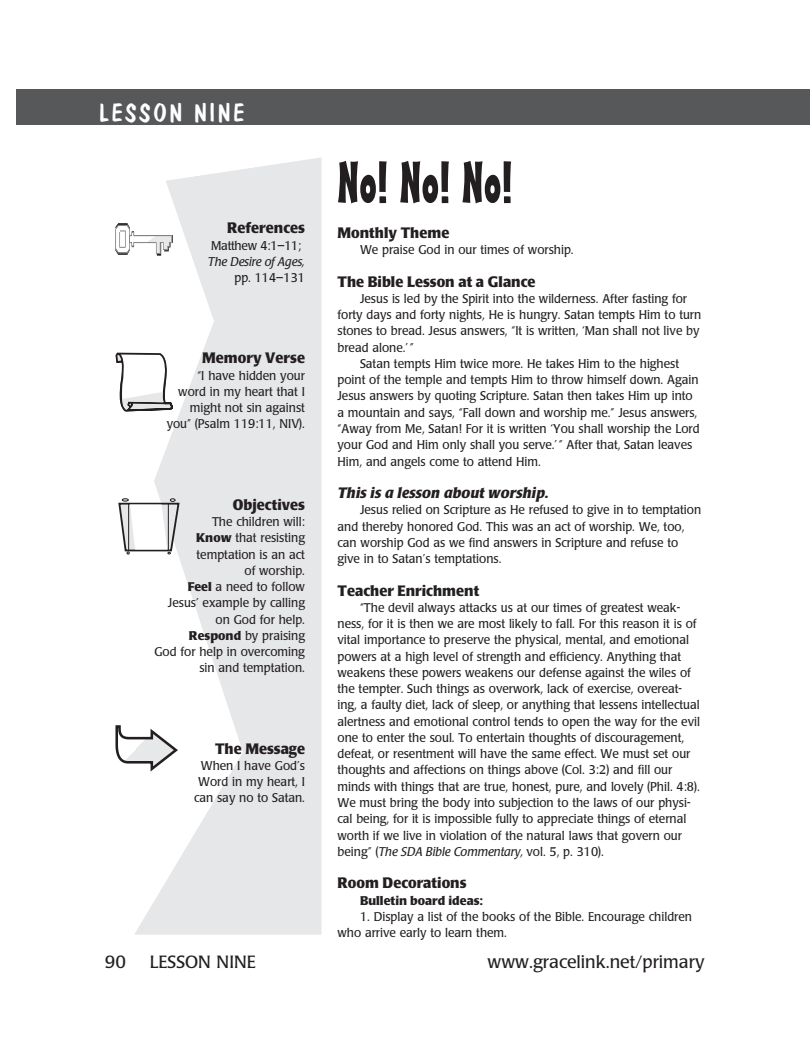
<style>
.page{position:relative;width:810px;height:1047px;background:#fff}
.page>*{position:absolute;margin:0;border:0;box-sizing:border-box;transform-origin:0 0}
.Lesson_title{font:57.5px "Mister Earl BT";color:#231f20}
.t1{font:25px "Dom Casual D";letter-spacing:.1em;color:#fff}
.t2{font:17.5px "Poppl Laudatio";color:#231f20}
.subhead{font:700 15px "Poppl Laudatio";color:#231f20;scale:.95 1}
.subhead-right{font:700 15px "Poppl Laudatio";color:#231f20;scale:.95 1}
.subhead-2{font:italic 700 15px "Poppl Laudatio";color:#231f20}
.body{font:12.5px/16.2px "Poppl Laudatio";color:#231f20;scale:.95 1}
.body-right{font:12.5px "Poppl Laudatio";color:#231f20;scale:.95 1}
.body-right-2{font:12.5px/16.2px "Poppl Laudatio";letter-spacing:-.02em;color:#231f20;text-align:right;scale:.95 1}
.body-2{font:700 12.5px "Poppl Laudatio";color:#231f20}
.s1{font-style:italic}
.s2{font-weight:700}
</style>
<div class="page">
<div style="left:17px;top:89px;width:748px;height:36px;background:#57585a"></div>
<div style="left:765px;top:89px;width:45px;height:36px;background:#57585a"></div>
<svg style="left:134px;top:158px;width:187px;height:776px;fill:#e6e7e9"></svg>
<svg style="left:115px;top:223px;width:58px;height:32px"></svg>
<svg style="left:115px;top:352px;width:58px;height:59px"></svg>
<svg style="left:118px;top:498px;width:62px;height:56px"></svg>
<hr style="left:128px;top:503px;width:1px;height:47px;background:#231f20">
<hr style="left:168px;top:503px;width:1px;height:47px;background:#231f20">
<svg style="left:115px;top:725px;width:63px;height:46px"></svg>
<p class="t1" style="left:99px;top:98px;width:147px">LESSON NINE</p>
<p class="subhead-right" style="left:227px;top:219px;width:83px">References</p>
<p class="body-right-2" style="left:208px;top:237px;width:104px">Matthew 4:1–11;<br><span class="s1">The Desire of Ages, </span>pp. 114–131</p>
<p class="subhead-right" style="left:202px;top:349px;width:110px">Memory Verse</p>
<p class="body-right" style="left:197px;top:368px;width:115px">“I have hidden your</p>
<p class="body-right" style="left:178px;top:384px;width:135px">word in my heart that I</p>
<p class="body-right" style="left:190px;top:401px;width:123px">might not sin against</p>
<p class="body-right" style="left:167px;top:417px;width:147px">you” (Psalm 119:11, NIV).</p>
<p class="subhead-right" style="left:233px;top:496px;width:77px">Objectives</p>
<p class="body-right" style="left:212px;top:514px;width:99px">The children will:</p>
<p class="body-right" style="left:196px;top:531px;width:116px"><span class="s2">Know</span> that resisting</p>
<p class="body-right" style="left:197px;top:547px;width:116px">temptation is an act</p>
<p class="body-right" style="left:245px;top:563px;width:65px">of worship.</p>
<p class="body-right" style="left:188px;top:579px;width:125px"><span class="s2">Feel</span> a need to follow</p>
<p class="body-right" style="left:168px;top:596px;width:146px">Jesus’ example by calling</p>
<p class="body-right" style="left:216px;top:612px;width:96px">on God for help.</p>
<p class="body-right" style="left:189px;top:628px;width:124px"><span class="s2">Respond</span> by praising</p>
<p class="body-right" style="left:154px;top:644px;width:160px">God for help in overcoming</p>
<p class="body-right" style="left:199px;top:661px;width:113px">sin and temptation.</p>
<p class="subhead-right" style="left:215px;top:739px;width:96px">The Message</p>
<p class="body-right" style="left:201px;top:758px;width:111px">When I have God’s</p>
<p class="body-right" style="left:198px;top:774px;width:114px">Word in my heart, I</p>
<p class="body-right" style="left:194px;top:791px;width:118px">can say no to Satan.</p>
<p class="Lesson_title" style="left:338px;top:147px;width:177px">No! No! No!</p>
<p class="subhead" style="left:338px;top:224px;width:119px">Monthly Theme</p>
<p class="body" style="left:360px;top:242px;width:226px">We praise God in our times of worship.</p>
<p class="subhead" style="left:338px;top:273px;width:210px">The Bible Lesson at a Glance</p>
<p class="body" style="left:338px;top:290px;width:385px;text-indent:22px">Jesus is led by the Spirit into the wilderness. After fasting for forty days and forty nights, He is hungry. Satan tempts Him to turn stones to bread. Jesus answers, “It is written, ‘Man shall not live by bread alone.’”</p>
<p class="body" style="left:338px;top:355px;width:383px;text-indent:22px">Satan tempts Him twice more. He takes Him to the highest point of the temple and tempts Him to throw himself down. Again Jesus answers by quoting Scripture. Satan then takes Him up into a mountain and says, “Fall down and worship me.” Jesus answers, “Away from Me, Satan! For it is written ‘You shall worship the Lord your God and Him only shall you serve.’” After that, Satan leaves Him, and angels come to attend Him.</p>
<p class="subhead-2" style="left:338px;top:484px;width:213px">This is a lesson about worship.</p>
<p class="body" style="left:338px;top:502px;width:384px;text-indent:22px">Jesus relied on Scripture as He refused to give in to temptation and thereby honored God. This was an act of worship. We, too, can worship God as we find answers in Scripture and refuse to give in to Satan’s temptations.</p>
<p class="subhead" style="left:338px;top:582px;width:151px">Teacher Enrichment</p>
<p class="body" style="left:338px;top:599px;width:383px;text-indent:22px">“The devil always attacks us at our times of greatest weak&shy;ness, for it is then we are most likely to fall. For this reason it is of vital importance to preserve the physical, mental, and emotional powers at a high level of strength and efficiency. Anything that weakens these powers weakens our defense against the wiles of the tempter. Such things as overwork, lack of exercise, overeat&shy;ing, a faulty diet, lack of sleep, or anything that lessens intellectual alertness and emotional control tends to open the way for the evil one to enter the soul. To entertain thoughts of discouragement, defeat, or resentment will have the same effect. We must set our thoughts and affections on things above (Col. 3:2) and fill our minds with things that are true, honest, pure, and lovely (Phil. 4:8).<br>We must bring the body into subjection to the laws of our physi&shy;cal being, for it is impossible fully to appreciate things of eternal worth if we live in violation of the natural laws that govern our being” (<span class="s1">The SDA Bible Commentary,</span> vol. 5, p. 310).</p>
<p class="subhead" style="left:338px;top:874px;width:137px">Room Decorations</p>
<p class="body-2" style="left:360px;top:893px;width:124px">Bulletin board ideas:</p>
<p class="body" style="left:338px;top:908px;width:375px;text-indent:22px">1. Display a list of the books of the Bible. Encourage children who arrive early to learn them.</p>
<p class="t2" style="left:105px;top:952px;width:23px">90</p>
<p class="t2" style="left:150px;top:952px;width:108px">LESSON NINE</p>
<p class="t2" style="left:488px;top:952px;width:218px">www.gracelink.net/primary</p>
</div>
